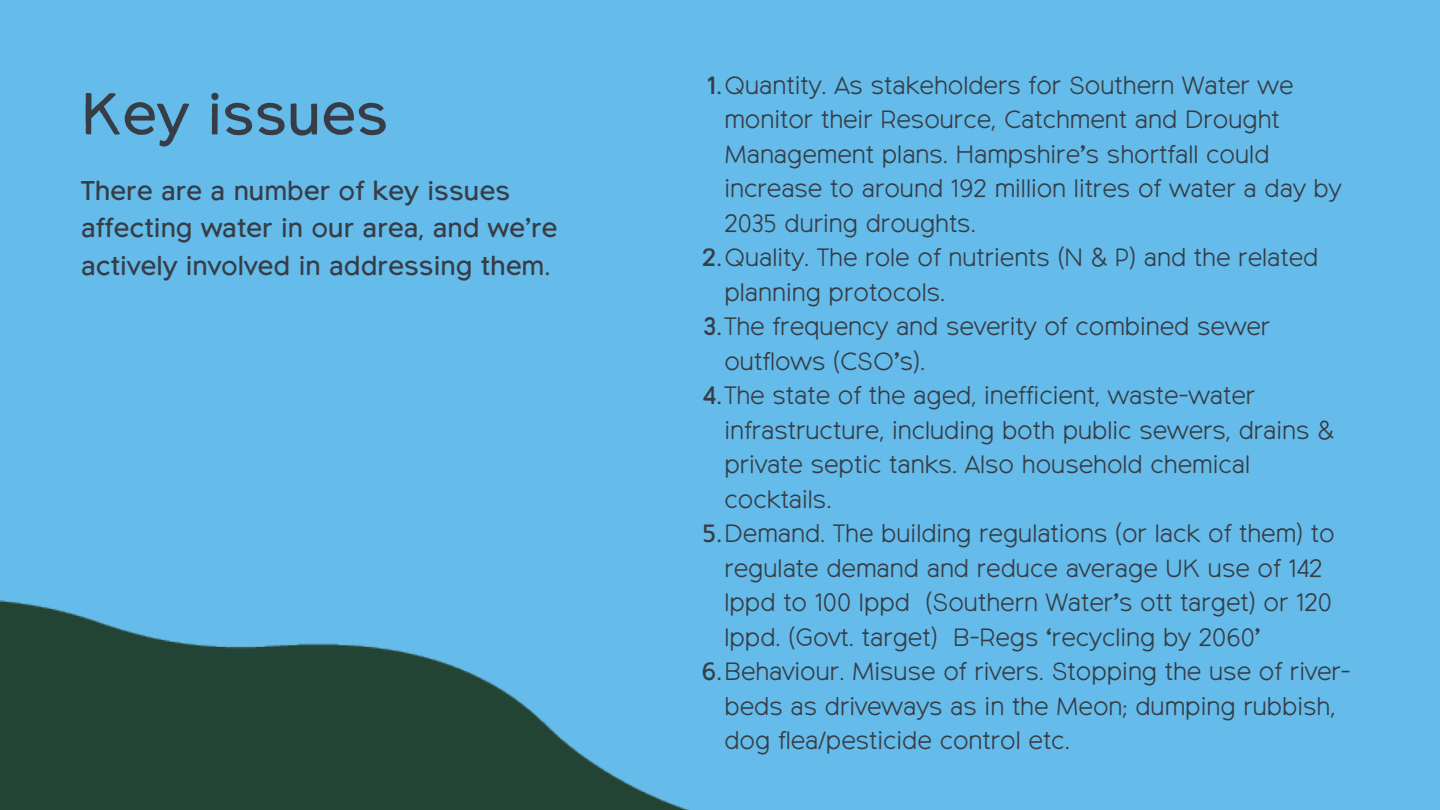
<style>
.page{position:relative;width:1440px;height:810px;background:#fff}
.page>*{position:absolute;margin:0;border:0;box-sizing:border-box;transform-origin:0 0}
.t1{font:59px "Northwoods";color:#363d46}
.t2{font:27px/37.5px "Northwoods";color:#363d46}
.t3{font:300 25px/34.5px "Northwoods";color:#363d46}
.s1{font-weight:400}
</style>
<div class="page">
<div style="left:0;top:0;width:1440px;height:802px;background:#65bbe9"></div>
<img style="left:0;top:600px;width:781px;height:210px">
<p class="t1" style="left:81px;top:79px;width:309px">Key issues</p>
<p class="t2" style="left:81px;top:172px;width:478px">There are a number of key issues affecting water in our area, and we’re actively involved in addressing them.</p>
<p class="t3" style="left:724px;top:69px;width:619px;text-indent:-17px"><span class="s1">1.</span>Quantity. As stakeholders for Southern Water we monitor their Resource, Catchment and Drought Management plans. Hampshire’s shortfall could increase to around 192 million litres of water a day by 2035 during droughts.</p>
<p class="t3" style="left:724px;top:241px;width:595px;text-indent:-22px"><span class="s1">2.</span>Quality. The role of nutrients (N &amp; P) and the related planning protocols.</p>
<p class="t3" style="left:724px;top:310px;width:547px;text-indent:-21px"><span class="s1">3.</span>The frequency and severity of combined sewer outflows (CSO’s).</p>
<p class="t3" style="left:724px;top:379px;width:611px;text-indent:-21px"><span class="s1">4.</span>The state of the aged, inefficient, waste-water infrastructure, including both public sewers, drains &amp; private septic tanks. Also household chemical cocktails.</p>
<p class="t3" style="left:724px;top:517px;width:612px;text-indent:-22px"><span class="s1">5.</span>Demand. The building regulations (or lack of them) to regulate demand and reduce average UK use of 142 lppd to 100 lppd (Southern Water’s ott target) or 120 lppd. (Govt. target) B-Regs ‘recycling by 2060’</p>
<h1 class="t3" style="left:724px;top:655px;width:628px;text-indent:-23px"><span class="s1">6.</span>Behaviour. Misuse of rivers. Stopping the use of river&shy;beds as driveways as in the Meon; dumping rubbish, dog flea/pesticide control etc.</h1>
</div>
